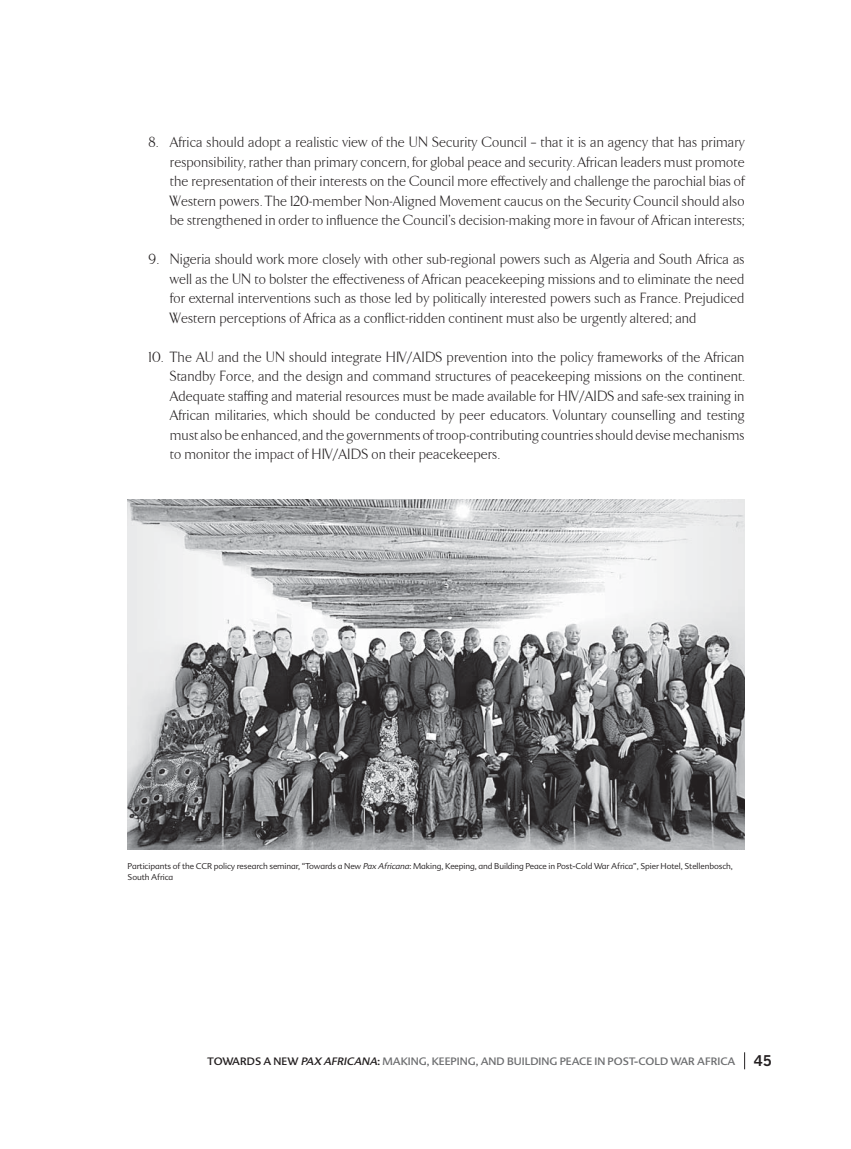
<style>
.page{position:relative;width:851px;height:1149px;background:#fff}
.page>*{position:absolute;margin:0;border:0;box-sizing:border-box;transform-origin:0 0}
.t1{font:300 15px/19.5px "Resolute";letter-spacing:.025em;color:#231f20;text-align:justify}
.t2{font:10.5px "Advert";color:#6d6e70}
.t3{font:300 8.25px/10.5px "Advert";letter-spacing:-.01em;color:#231f20}
.s1{font-style:italic}
.s2{color:#231f20}
.s3{font-style:italic;color:#231f20}
.s4{font-family:"Trade Gothic Bold Two";font-size:15px;color:#231f20}
</style>
<div class="page">
<svg style="left:744px;top:1052px;width:1px;height:16px"></svg>
<img style="left:128px;top:499px;width:616px;height:350px">
<p class="t1" style="left:170px;top:133px;width:576px;text-indent:-21px">8. Africa should adopt a realistic view of the UN Security Council – that it is an agency that has primary responsibility, rather than primary concern, for global peace and security. African leaders must promote the representation of their interests on the Council more effectively and challenge the parochial bias of Western powers. The 120-member Non-Aligned Movement caucus on the Security Council should also be strengthened in order to influence the Council’s decision-making more in favour of African interests;</p>
<p class="t1" style="left:170px;top:250px;width:576px;text-indent:-21px">9. Nigeria should work more closely with other sub-regional powers such as Algeria and South Africa as well as the UN to bolster the effectiveness of African peacekeeping missions and to eliminate the need for external interventions such as those led by politically interested powers such as France. Prejudiced Western perceptions of Africa as a conflict-ridden continent must also be urgently altered; and</p>
<p class="t1" style="left:170px;top:347px;width:576px;text-indent:-21px">10. The AU and the UN should integrate HIV/AIDS prevention into the policy frameworks of the African Standby Force, and the design and command structures of peacekeeping missions on the continent.<br>Adequate staffing and material resources must be made available for HIV/AIDS and safe-sex training in African militaries, which should be conducted by peer educators. Voluntary counselling and testing must also be enhanced, and the governments of troop-contributing countries should devise mechanisms to monitor the impact of HIV/AIDS on their peacekeepers.</p>
<p class="t3" style="left:128px;top:861px;width:606px">Participants of the CCR policy research seminar, “Towards a New <span class="s1">Pax Africana</span>: Making, Keeping, and Building Peace in Post-Cold War Africa”, Spier Hotel, Stellenbosch,<br>South Africa</p>
<p class="t2" style="left:207px;top:1056px;width:566px"><span class="s2">TOWARDS A NEW</span> <span class="s3">PAX AFRICANA</span><span class="s2">:</span> MAKING, KEEPING, AND BUILDING PEACE IN POST-COLD WAR AFRICA <span class="s4">45</span></p>
</div>
